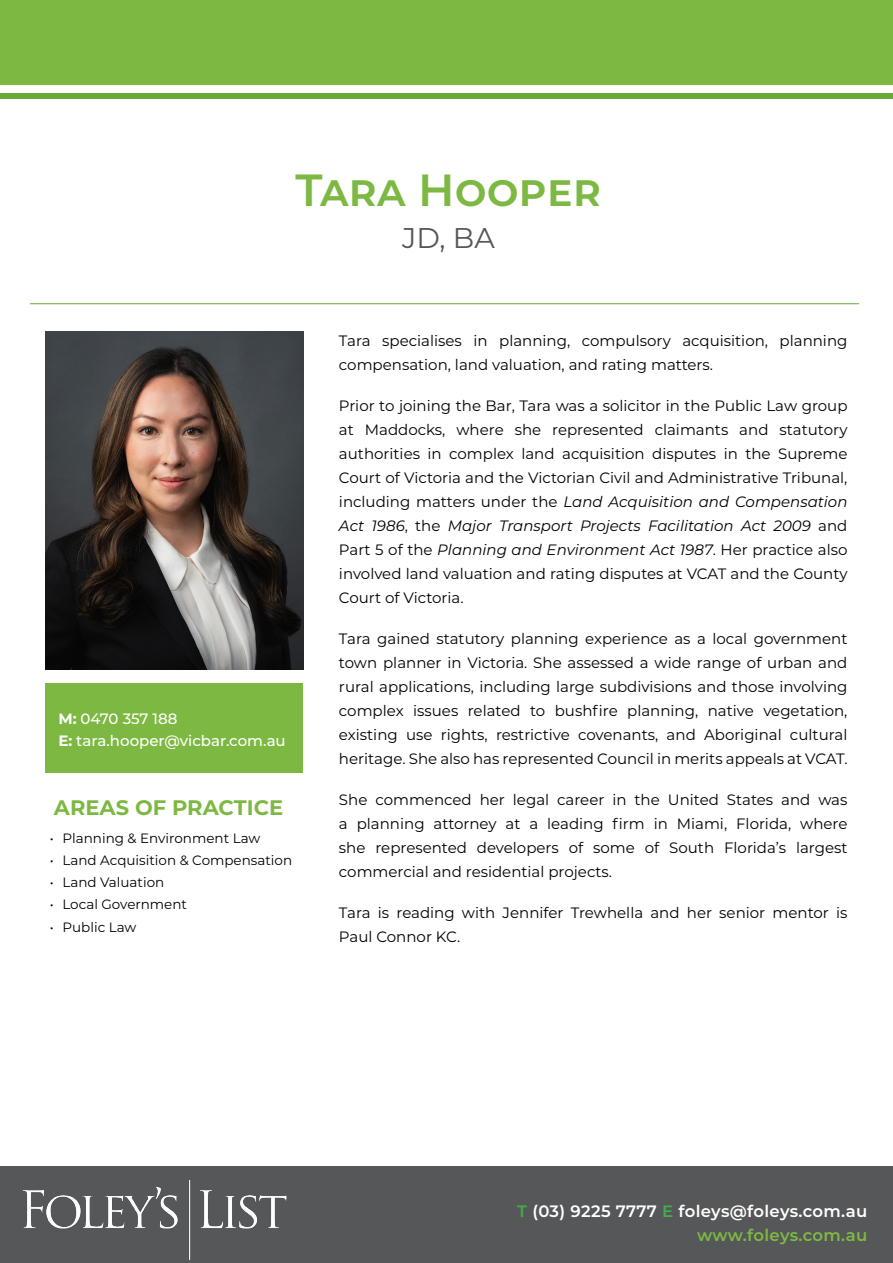
<style>
.page{position:relative;width:893px;height:1263px;background:#fff}
.page>*{position:absolute;margin:0;border:0;box-sizing:border-box;transform-origin:0 0}
.t1{font:600 45px "Montserrat";color:#7db942}
.t2{font:28.5px "Montserrat";color:#565759}
.t3{font:700 21px "Montserrat";color:#7db942}
.t4{font:600 16.5px/24px "Montserrat";letter-spacing:.015em;color:#fff;text-align:right}
.t5{font:15px/24px "Montserrat";color:#000;text-align:justify}
.t6{font:500 15px/22.2px "Montserrat";color:#fff}
.t7{font:13.5px "Montserrat";color:#000}
.s1{font-weight:700}
.s2{font-style:italic}
.s3{color:#41ad49}
.s4{color:#7db942}
</style>
<div class="page">
<div style="left:0;top:0;width:893px;height:85px;background:#7db942"></div>
<div style="left:0;top:93px;width:893px;height:6px;background:#68aa38"></div>
<div style="left:46px;top:683px;width:257px;height:89px;background:#7db942"></div>
<img style="left:45px;top:331px;width:258px;height:339px">
<hr style="left:30px;top:303px;width:829px;height:1px;background:#68aa38">
<div style="left:0;top:1166px;width:893px;height:97px;background:#565759"></div>
<img style="left:22px;top:1180px;width:265px;height:80px">
<h1 class="t1" style="left:296px;top:158px;width:307px">Tara Hooper</h1>
<h2 class="t2" style="left:402px;top:219px;width:94px">JD, BA</h2>
<p class="t6" style="left:58px;top:707px;width:229px"><span class="s1">M:</span> 0470 357 188<br><span class="s1">E:</span> tara.hooper@vicbar.com.au</p>
<h3 class="t3" style="left:54px;top:792px;width:231px">AREAS OF PRACTICE</h3>
<p class="t7" style="left:50px;top:829px;width:212px">• Planning &amp; Environment Law</p>
<p class="t7" style="left:50px;top:851px;width:244px">• Land Acquisition &amp; Compensation</p>
<p class="t7" style="left:50px;top:873px;width:116px">• Land Valuation</p>
<p class="t7" style="left:50px;top:895px;width:139px">• Local Government</p>
<p class="t7" style="left:50px;top:917px;width:88px">• Public Law</p>
<p class="t5" style="left:339px;top:328px;width:510px">Tara specialises in planning, compulsory acquisition, planning compensation, land valuation, and rating matters.</p>
<p class="t5" style="left:339px;top:393px;width:510px">Prior to joining the Bar, Tara was a solicitor in the Public Law group at Maddocks, where she represented claimants and statutory authorities in complex land acquisition disputes in the Supreme Court of Victoria and the Victorian Civil and Administrative Tribunal, including matters under the <span class="s2">Land Acquisition and Compensation Act 1986</span>, the <span class="s2">Major Transport Projects Facilitation Act 2009</span> and Part 5 of the <span class="s2">Planning and Environment Act 1987</span>. Her practice also involved land valuation and rating disputes at VCAT and the County Court of Victoria.</p>
<p class="t5" style="left:339px;top:626px;width:510px">Tara gained statutory planning experience as a local government town planner in Victoria. She assessed a wide range of urban and rural applications, including large subdivisions and those involving complex issues related to bushfire planning, native vegetation, existing use rights, restrictive covenants, and Aboriginal cultural heritage. She also has represented Council in merits appeals at VCAT.</p>
<p class="t5" style="left:339px;top:787px;width:510px">She commenced her legal career in the United States and was a planning attorney at a leading firm in Miami, Florida, where she represented developers of some of South Florida’s largest commercial and residential projects.</p>
<p class="t5" style="left:339px;top:900px;width:510px">Tara is reading with Jennifer Trewhella and her senior mentor is<br>Paul Connor KC.</p>
<p class="t4" style="left:517px;top:1198px;width:352px"><span class="s3">T</span> (03) 9225 7777 <span class="s3">E</span> foleys@foleys.com.au <span class="s4">www.foleys.com.au</span></p>
</div>
